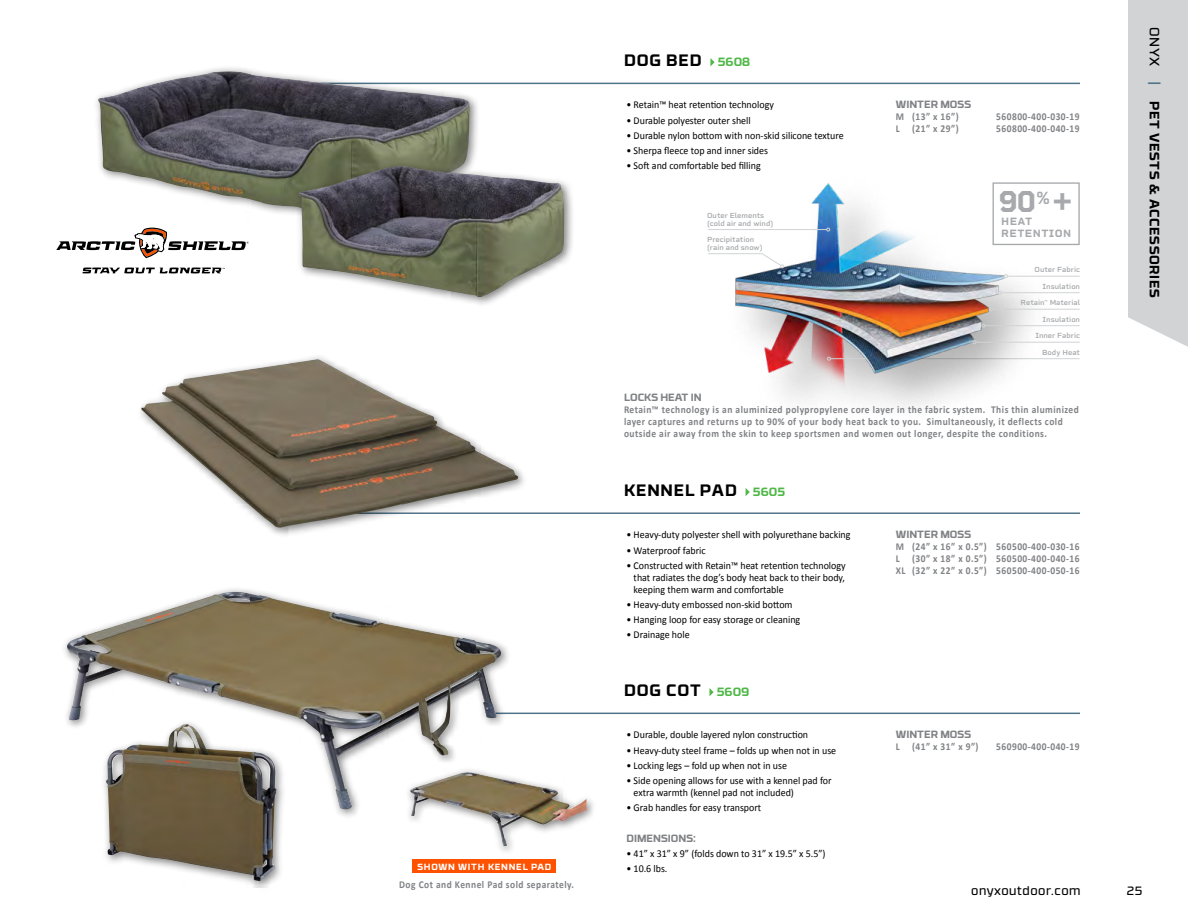
<style>
.page{position:relative;width:1188px;height:918px;background:#fff}
.page>*{position:absolute;margin:0;border:0;box-sizing:border-box;transform-origin:0 0}
.t1{font:700 30.9px "Rigid Square";color:#a7a9ac}
.t2{font:700 16.5px "RB No 3.1";letter-spacing:.05em;color:#000}
.t3{font:700 13.5px "RB No 3.1";letter-spacing:.05em;color:#000}
.t4{font:12px "RB No 3.1";letter-spacing:.05em;color:#000}
.t5{font:700 12px "RB No 3.1";color:#50b848}
.t6{font:700 10.8px/12.1px "Rigid Square";letter-spacing:.04em;color:#a7a9ac}
.t7{font:10.5px/12px "Calibri";color:#000;scale:.95 1}
.t8{font:700 10.5px/12px "Calibri";letter-spacing:.05em;color:#808285;text-align:justify;scale:.9 1}
.t9{font:700 10.5px "RB No 3.1";color:#808285}
.t10{font:700 9px "RB No 3.1";letter-spacing:.08em;color:#fff}
.t11{font:600 7.5px/7.5px "Rigid Square";color:#a7a9ac}
.s1{font-weight:400}
.s2{color:#50748a}
</style>
<div class="page">
<div style="left:1128px;top:0;width:60px;height:347px;background:#d1d3d4"></div>
<hr style="left:490px;top:713px;width:590px;height:1px;background:#50748a">
<hr style="left:340px;top:512px;width:740px;height:2px;background:#50748a">
<svg style="left:709px;top:688px;width:5px;height:8px"></svg>
<svg style="left:746px;top:488px;width:4px;height:8px"></svg>
<img style="left:413px;top:778px;width:173px;height:68px">
<div style="left:61px;top:586px;width:450px;height:234px;background:#000;opacity:.5"></div>
<img style="left:66px;top:592px;width:436px;height:218px">
<div style="left:100px;top:718px;width:187px;height:174px;background:#000;opacity:.5"></div>
<img style="left:106px;top:724px;width:171px;height:158px">
<hr style="left:229px;top:83px;width:851px;height:1px;background:#50748a">
<svg style="left:710px;top:58px;width:5px;height:8px"></svg>
<div style="left:993px;top:182px;width:87px;height:63px;border:1px solid #a7a9ac"></div>
<hr style="left:917px;top:358px;width:162px;height:1px;background:#d1d3d4">
<div style="left:722px;top:171px;width:341px;height:268px;background:#fff"></div>
<img style="left:735px;top:182px;width:294px;height:226px">
<hr style="left:708px;top:229px;width:119px;height:1px;background:#d1d3d4">
<svg style="left:708px;top:253px;width:76px;height:15px"></svg>
<hr style="left:1008px;top:276px;width:71px;height:1px;background:#d1d3d4">
<svg style="left:1004px;top:274px;width:4px;height:4px"></svg>
<hr style="left:1002px;top:292px;width:77px;height:1px;background:#d1d3d4">
<svg style="left:998px;top:291px;width:4px;height:4px"></svg>
<hr style="left:993px;top:309px;width:86px;height:1px;background:#d1d3d4">
<svg style="left:989px;top:307px;width:4px;height:4px"></svg>
<hr style="left:985px;top:325px;width:94px;height:1px;background:#d1d3d4">
<svg style="left:982px;top:324px;width:3px;height:4px"></svg>
<hr style="left:976px;top:342px;width:103px;height:1px;background:#d1d3d4">
<svg style="left:973px;top:340px;width:3px;height:4px"></svg>
<hr style="left:831px;top:358px;width:34px;height:1px;background:#d1d3d4">
<svg style="left:827px;top:357px;width:4px;height:4px"></svg>
<div style="left:92px;top:65px;width:388px;height:162px;background:#000;opacity:.5"></div>
<img style="left:98px;top:71px;width:373px;height:146px">
<div style="left:293px;top:160px;width:282px;height:148px;background:#000;opacity:.5"></div>
<img style="left:296px;top:166px;width:269px;height:132px">
<div style="left:136px;top:353px;width:393px;height:185px;background:#fff"></div>
<img style="left:141px;top:359px;width:378px;height:169px">
<svg style="left:56px;top:228px;width:193px;height:30px"></svg>
<svg style="left:82px;top:268px;width:143px;height:5px"></svg>
<div style="left:413px;top:860px;width:143px;height:13px;background:#ff5200"></div>
<p class="t10" style="left:417px;top:859px;width:135px">SHOWN WITH KENNEL PAD</p>
<p class="t8" style="left:399px;top:878px;width:196px">Dog Cot and Kennel Pad sold separately.</p>
<h2 class="t2" style="left:624px;top:47px;width:79px">DOG BED</h2>
<p class="t5" style="left:718px;top:52px;width:34px">5608</p>
<p class="t7" style="left:626px;top:99px;width:157px">• Retain™ heat retention technology</p>
<p class="t7" style="left:626px;top:114px;width:132px">• Durable polyester outer shell</p>
<p class="t7" style="left:626px;top:129px;width:230px">• Durable nylon bottom with non-skid silicone texture</p>
<p class="t7" style="left:626px;top:145px;width:151px">• Sherpa fleece top and inner sides</p>
<p class="t7" style="left:626px;top:160px;width:143px">• Soft and comfortable bed filling</p>
<p class="t11" style="left:707px;top:212px;width:59px">Outer Elements</p>
<p class="t11" style="left:707px;top:219px;width:68px">(cold air and wind)</p>
<p class="t11" style="left:707px;top:236px;width:57px">Precipitation (rain and snow)</p>
<p class="t9" style="left:896px;top:96px;width:77px">WINTER MOSS</p>
<p class="t8" style="left:896px;top:111px;width:71px">M (13” x 16”)</p>
<p class="t8" style="left:996px;top:111px;width:94px">560800-400-030-19</p>
<p class="t8" style="left:896px;top:123px;width:71px">L (21” x 29”)</p>
<p class="t8" style="left:996px;top:123px;width:94px">560800-400-040-19</p>
<h1 class="t1" style="left:999px;top:183px;width:75px">90<sup>%</sup>+</h1>
<p class="t6" style="left:1001px;top:215px;width:72px">HEAT<br>RETENTION</p>
<p class="t11" style="left:1035px;top:266px;width:47px">Outer Fabric</p>
<p class="t11" style="left:1043px;top:282px;width:39px">Insulation</p>
<p class="t11" style="left:1021px;top:299px;width:61px">Retain<sup>™</sup> Material</p>
<p class="t11" style="left:1043px;top:315px;width:39px">Insulation</p>
<p class="t11" style="left:1035px;top:332px;width:46px">Inner Fabric</p>
<p class="t11" style="left:1042px;top:348px;width:39px">Body Heat</p>
<p class="t9" style="left:624px;top:389px;width:79px">LOCKS HEAT IN</p>
<p class="t8" style="left:624px;top:404px;width:507px;text-align:left">Retain™ technology is an aluminized polypropylene core layer in the fabric system. This thin aluminized layer captures and returns up to 90% of your body heat back to you. Simultaneously, it deflects cold outside air away from the skin to keep sportsmen and women out longer, despite the conditions.</p>
<h2 class="t2" style="left:624px;top:477px;width:114px">KENNEL PAD</h2>
<p class="t5" style="left:753px;top:482px;width:34px">5605</p>
<p class="t7" style="left:626px;top:529px;width:237px">• Heavy-duty polyester shell with polyurethane backing</p>
<p class="t7" style="left:626px;top:544px;width:85px">• Waterproof fabric</p>
<p class="t7" style="left:634px;top:559px;width:225px;text-align:justify;text-indent:-7px">• Constructed with Retain™ heat retention technology that radiates the dog’s body heat back to their body, keeping them warm and comfortable</p>
<p class="t7" style="left:626px;top:599px;width:176px">• Heavy-duty embossed non-skid bottom</p>
<p class="t7" style="left:626px;top:614px;width:184px">• Hanging loop for easy storage or cleaning</p>
<p class="t7" style="left:626px;top:629px;width:68px">• Drainage hole</p>
<h2 class="t2" style="left:624px;top:677px;width:78px">DOG COT</h2>
<p class="t5" style="left:717px;top:682px;width:34px">5609</p>
<p class="t7" style="left:626px;top:729px;width:193px">• Durable, double layered nylon construction</p>
<p class="t7" style="left:626px;top:744px;width:222px">• Heavy-duty steel frame – folds up when not in use</p>
<p class="t7" style="left:626px;top:759px;width:171px">• Locking legs – fold up when not in use</p>
<p class="t7" style="left:634px;top:775px;width:210px;text-indent:-7px">• Side opening allows for use with a kennel pad for extra warmth (kennel pad not included)</p>
<p class="t7" style="left:626px;top:802px;width:143px">• Grab handles for easy transport</p>
<p class="t9" style="left:626px;top:830px;width:71px">DIMENSIONS:</p>
<p class="t7" style="left:626px;top:848px;width:211px">• 41” x 31” x 9” (folds down to 31” x 19.5” x 5.5”)</p>
<p class="t7" style="left:626px;top:863px;width:45px">• 10.6 lbs.</p>
<p class="t9" style="left:896px;top:526px;width:77px">WINTER MOSS</p>
<p class="t8" style="left:896px;top:540px;width:206px">M (24” x 16” x 0.5”) 560500-400-030-16<br>L (30” x 18” x 0.5”) 560500-400-040-16<br>XL (32” x 22” x 0.5”) 560500-400-050-16</p>
<p class="t9" style="left:896px;top:726px;width:77px">WINTER MOSS</p>
<p class="t8" style="left:896px;top:740px;width:93px">L (41” x 31” x 9”)</p>
<p class="t8" style="left:996px;top:740px;width:94px">560900-400-040-19</p>
<p class="t4" style="left:971px;top:882px;width:111px">onyxoutdoor.com</p>
<p class="t3" style="left:1165px;top:27px;width:273px;rotate:90deg"><span class="s1">ONYX</span> <span class="s2">|</span> PET VESTS &amp; ACCESSORIES</p>
<p class="t4" style="left:1127px;top:882px;width:17px">25</p>
</div>
